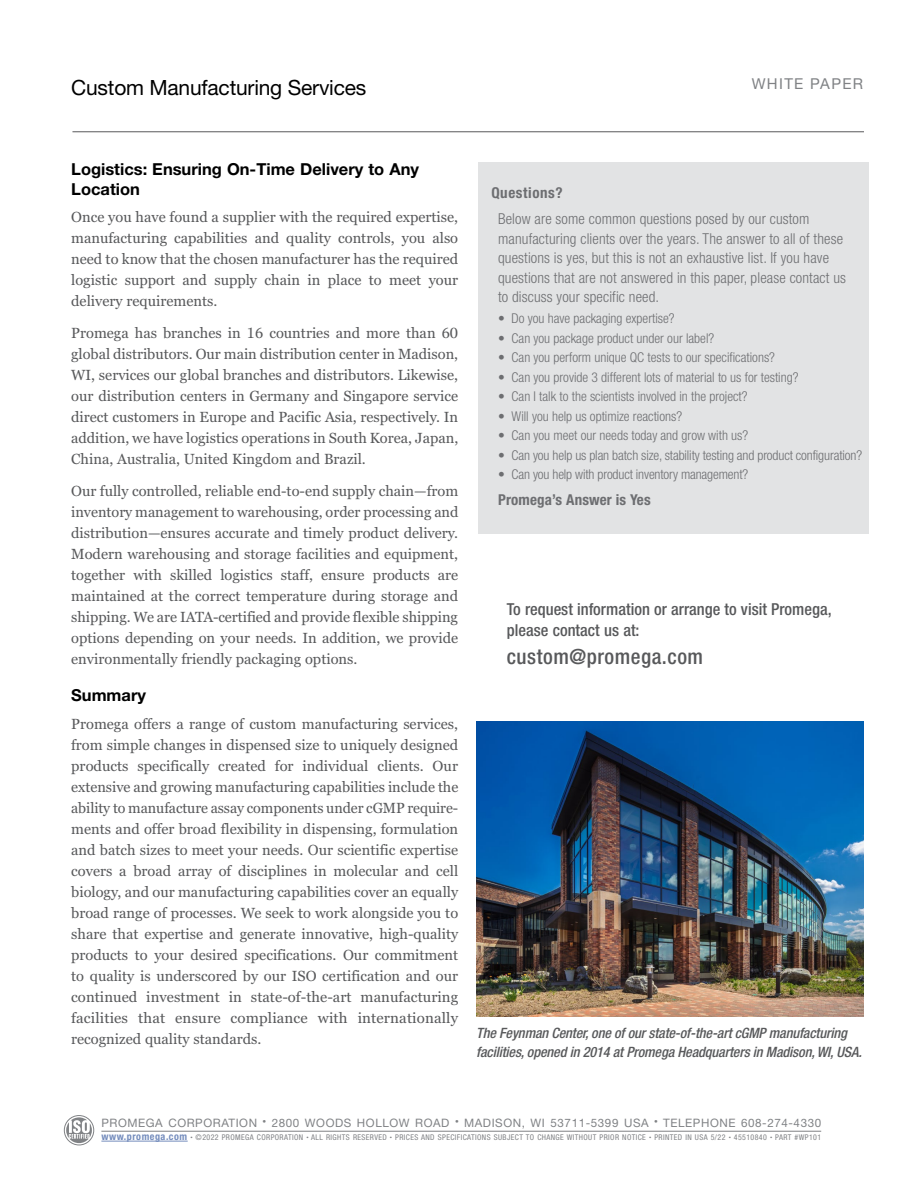
<style>
.page{position:relative;width:918px;height:1188px;background:#fff}
.page>*{position:absolute;margin:0;border:0;box-sizing:border-box;transform-origin:0 0}
.t1{font:21px "Helvetica Neue";letter-spacing:-.01em;color:#000}
.t2{font:500 condensed 21px "Helvetica Neue";letter-spacing:.025em;color:#58595b}
.t3{font:500 condensed 16.5px/21px "Helvetica Neue";color:#58595b}
.t4{font:700 16.5px/19.8px "Helvetica Neue";color:#000}
.t5{font:300 condensed 15px/19.5px "Helvetica Neue";letter-spacing:.01em;color:#6d6e71}
.t6{font:700 condensed 15px "Helvetica Neue";letter-spacing:.01em;color:#6d6e71}
.t7{font:15px "Helvetica Neue";letter-spacing:.09em;color:#808285}
.t8{font:700 condensed 15px "Helvetica Neue";letter-spacing:.04em;color:#6d6e71}
.t9{font:14.7px/21px "Georgia Pro";color:#58595b;text-align:justify}
.t10{font:italic 500 condensed 14.25px/19.5px "Helvetica Neue";letter-spacing:-.01em;color:#58595b}
.t11{font:300 condensed 13.5px "Helvetica Neue";color:#6d6e71}
.t12{font:11.7px "Helvetica Neue";letter-spacing:.05em;color:#808285}
.t13{font:700 condensed 10.2px "Helvetica Neue";letter-spacing:.05em;color:#748cbd}
.t14{font:condensed 7.8px "Helvetica Neue";letter-spacing:.05em;color:#808285}
.s1{font-size:4.5px}
</style>
<div class="page">
<hr style="left:72px;top:131px;width:792px;height:1px;background:#58595b">
<div style="left:478px;top:162px;width:391px;height:372px;background:#e2e3e4"></div>
<hr style="left:101px;top:1131px;width:720px;height:1px;background:#808285">
<hr style="left:101px;top:1141px;width:87px;height:1px;background:#748cbd">
<div style="left:64px;top:1115px;width:30px;height:30px;border:1px solid #808285;border-radius:50%"></div>
<svg style="left:66px;top:1117px;width:26px;height:26px"></svg>
<img style="left:476px;top:722px;width:387px;height:295px">
<h1 class="t1" style="left:71px;top:75px;width:297px">Custom Manufacturing Services</h1>
<p class="t7" style="left:752px;top:75px;width:113px">WHITE PAPER</p>
<p class="t4" style="left:71px;top:159px;width:349px">Logistics: Ensuring On-Time Delivery to Any<br>Location</p>
<p class="t9" style="left:71px;top:207px;width:389px">Once you have found a supplier with the required expertise, manufacturing capabilities and quality controls, you also need to know that the chosen manufacturer has the required logistic support and supply chain in place to meet your delivery requirements.</p>
<p class="t9" style="left:71px;top:323px;width:389px">Promega has branches in 16 countries and more than 60 global distributors. Our main distribution center in Madison, WI, services our global branches and distributors. Likewise, our distribution centers in Germany and Singapore service direct customers in Europe and Pacific Asia, respectively. In addition, we have logistics operations in South Korea, Japan, China, Australia, United Kingdom and Brazil.</p>
<p class="t9" style="left:71px;top:481px;width:389px">Our fully controlled, reliable end-to-end supply chain—from inventory management to warehousing, order processing and distribution—ensures accurate and timely product delivery.<br>Modern warehousing and storage facilities and equipment, together with skilled logistics staff, ensure products are maintained at the correct temperature during storage and shipping. We are IATA-certified and provide flexible shipping options depending on your needs. In addition, we provide environmentally friendly packaging options.</p>
<p class="t4" style="left:71px;top:685px;width:76px">Summary</p>
<p class="t9" style="left:71px;top:714px;width:389px">Promega offers a range of custom manufacturing services, from simple changes in dispensed size to uniquely designed products specifically created for individual clients. Our extensive and growing manufacturing capabilities include the ability to manufacture assay components under cGMP require&shy;ments and offer broad flexibility in dispensing, formulation and batch sizes to meet your needs. Our scientific expertise covers a broad array of disciplines in molecular and cell biology, and our manufacturing capabilities cover an equally broad range of processes. We seek to work alongside you to share that expertise and generate innovative, high-quality products to your desired specifications. Our commitment to quality is underscored by our ISO certification and our continued investment in state-of-the-art manufacturing facilities that ensure compliance with internationally recognized quality standards.</p>
<p class="t8" style="left:491px;top:184px;width:73px">Questions?</p>
<p class="t5" style="left:498px;top:209px;width:349px">Below are some common questions posed by our custom manufacturing clients over the years. The answer to all of these questions is yes, but this is not an exhaustive list. If you have questions that are not answered in this paper, please contact us to discuss your specific need.</p>
<p class="t11" style="left:498px;top:311px;width:178px">• Do you have packaging expertise?</p>
<p class="t11" style="left:498px;top:330px;width:218px">• Can you package product under our label?</p>
<p class="t11" style="left:498px;top:350px;width:278px">• Can you perform unique QC tests to our specifications?</p>
<p class="t11" style="left:498px;top:369px;width:302px">• Can you provide 3 different lots of material to us for testing?</p>
<p class="t11" style="left:498px;top:389px;width:251px">• Can I talk to the scientists involved in the project?</p>
<p class="t11" style="left:498px;top:408px;width:186px">• Will you help us optimize reactions?</p>
<p class="t11" style="left:498px;top:428px;width:252px">• Can you meet our needs today and grow with us?</p>
<p class="t11" style="left:498px;top:447px;width:366px">• Can you help us plan batch size, stability testing and product configuration?</p>
<p class="t11" style="left:498px;top:467px;width:252px">• Can you help with product inventory management?</p>
<p class="t6" style="left:498px;top:491px;width:154px">Promega’s Answer is Yes</p>
<p class="t3" style="left:507px;top:599px;width:326px">To request information or arrange to visit Promega, please contact us at:</p>
<h1 class="t2" style="left:507px;top:644px;width:198px">custom@promega.com</h1>
<p class="t10" style="left:476px;top:1023px;width:387px">The Feynman Center, one of our state-of-the-art cGMP manufacturing facilities, opened in 2014 at Promega Headquarters in Madison, WI, USA.</p>
<p class="t12" style="left:101px;top:1116px;width:721px">PROMEGA CORPORATION <sup>•</sup> 2800 WOODS HOLLOW ROAD <sup>•</sup> MADISON, WI 53711-5399 USA <sup>•</sup> TELEPHONE 608-274-4330</p>
<p class="t13" style="left:101px;top:1130px;width:87px">www.promega.com</p>
<p class="t14" style="left:190px;top:1133px;width:632px"><span class="s1">•</span> ©2022 PROMEGA CORPORATION <span class="s1">•</span> ALL RIGHTS RESERVED <span class="s1">•</span> PRICES AND SPECIFICATIONS SUBJECT TO CHANGE WITHOUT PRIOR NOTICE <span class="s1">•</span> PRINTED IN USA 5/22 <span class="s1">•</span> 45510840 <span class="s1">•</span> PART #WP101</p>
</div>
